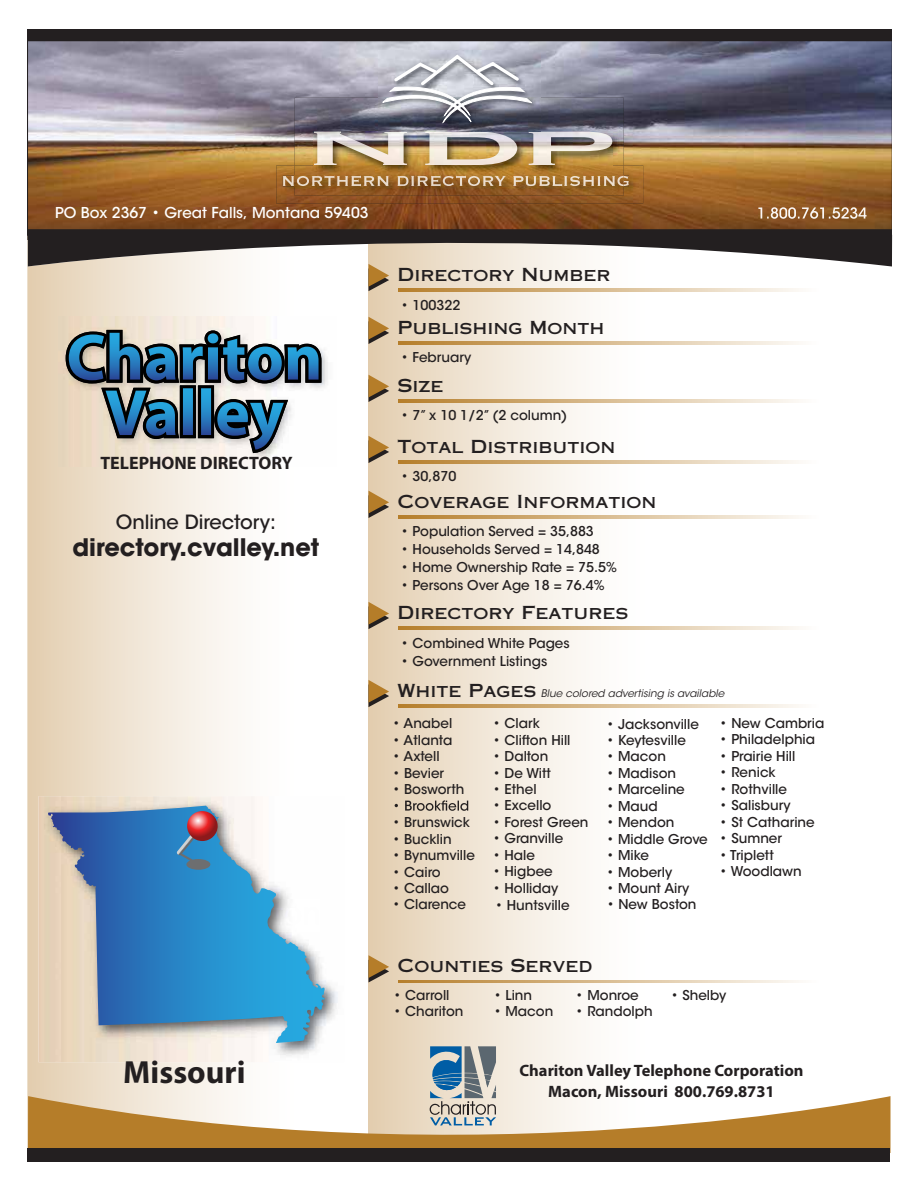
<style>
.page{position:relative;width:918px;height:1188px;background:#fff}
.page>*{position:absolute;margin:0;border:0;box-sizing:border-box;transform-origin:0 0}
.t1{font:700 32.1px "Myriad Pro";color:#231f20}
.t2{font:700 24px "ITC Avant Garde Std";color:#231f20}
.t3{font:500 19.5px "ITC Avant Garde Std";color:#231f20}
.t4{font:18px "Copperplate Gothic Std 31 AB";color:#231f20}
.t5{font:700 18px "Myriad Pro";color:#231f20}
.t6{font:700 16.5px/20.2px "Myriad Pro";color:#231f20;text-align:center}
.t7{font:500 15px "ITC Avant Garde Std";color:#fff}
.t8{font:500 13.5px "ITC Avant Garde Std";color:#231f20}
.t9{font:italic 10.5px "ITC Avant Garde Std";color:#231f20}
.s1{font-family:"Copperplate Gothic Std 31 AB";font-style:normal;font-size:18px}
</style>
<div class="page">
<div style="left:28px;top:29px;width:864px;height:211px;background:#231f20"></div>
<img style="left:28px;top:41px;width:864px;height:172px">
<div style="left:368px;top:243px;width:345px;height:914px;background:linear-gradient(to right,#e5d2b6,#fff)"></div>
<div style="left:403px;top:352px;width:68px;height:13px;background:#ecddc8"></div>
<div style="left:403px;top:471px;width:53px;height:12px;background:#eadbc5"></div>
<svg style="left:27px;top:236px;width:227px;height:912px"></svg>
<svg style="left:28px;top:213px;width:864px;height:53px"></svg>
<img style="left:758px;top:207px;width:109px;height:12px">
<img style="left:55px;top:207px;width:328px;height:13px">
<svg style="left:28px;top:1096px;width:862px;height:52px;fill:#b57d29"></svg>
<div style="left:27px;top:1148px;width:863px;height:14px;background:#231f20"></div>
<svg style="left:399px;top:516px;width:400px;height:2px"></svg>
<svg style="left:369px;top:491px;width:20px;height:27px"></svg>
<svg style="left:369px;top:602px;width:20px;height:27px"></svg>
<svg style="left:399px;top:627px;width:400px;height:2px"></svg>
<svg style="left:369px;top:264px;width:20px;height:27px"></svg>
<svg style="left:399px;top:289px;width:400px;height:2px"></svg>
<svg style="left:369px;top:317px;width:20px;height:27px"></svg>
<svg style="left:399px;top:342px;width:400px;height:2px"></svg>
<svg style="left:369px;top:375px;width:20px;height:27px"></svg>
<svg style="left:399px;top:400px;width:400px;height:2px"></svg>
<svg style="left:369px;top:436px;width:20px;height:27px"></svg>
<svg style="left:399px;top:461px;width:400px;height:2px"></svg>
<svg style="left:369px;top:955px;width:20px;height:27px"></svg>
<svg style="left:399px;top:980px;width:400px;height:3px"></svg>
<svg style="left:395px;top:800px;width:73px;height:11px"></svg>
<svg style="left:369px;top:680px;width:20px;height:27px"></svg>
<svg style="left:399px;top:705px;width:400px;height:2px"></svg>
<img style="left:39px;top:796px;width:299px;height:266px">
<img style="left:150px;top:900px;width:169px;height:31px">
<svg style="left:48px;top:806px;width:162px;height:123px"></svg>
<svg style="left:187px;top:811px;width:31px;height:30px"></svg>
<img style="left:58px;top:317px;width:270px;height:149px">
<svg style="left:66px;top:330px;width:256px;height:123px"></svg>
<img style="left:295px;top:98px;width:329px;height:67px">
<img style="left:314px;top:132px;width:298px;height:33px">
<img style="left:378px;top:50px;width:162px;height:81px">
<svg style="left:382px;top:53px;width:150px;height:70px"></svg>
<img style="left:276px;top:165px;width:367px;height:39px">
<img style="left:283px;top:176px;width:346px;height:10px">
<img style="left:297px;top:176px;width:327px;height:10px">
<svg style="left:430px;top:1046px;width:66px;height:79px"></svg>
<p class="t7" style="left:55px;top:203px;width:315px">PO Box 2367 • Great Falls, Montana 59403</p>
<h3 class="t5" style="left:100px;top:452px;width:194px">TELEPHONE DIRECTORY</h3>
<h3 class="t3" style="left:116px;top:510px;width:161px">Online Directory:</h3>
<h2 class="t2" style="left:72px;top:532px;width:248px">directory.cvalley.net</h2>
<h1 class="t1" style="left:123px;top:1051px;width:124px">Missouri</h1>
<h3 class="t4" style="left:398px;top:264px;width:214px">Directory Number</h3>
<p class="t8" style="left:401px;top:296px;width:61px">• 100322</p>
<h3 class="t4" style="left:398px;top:316px;width:208px">Publishing Month</h3>
<p class="t8" style="left:401px;top:349px;width:72px">• February</p>
<h3 class="t4" style="left:398px;top:374px;width:47px">Size</h3>
<p class="t8" style="left:401px;top:407px;width:168px">• 7” x 10 1/2” (2 column)</p>
<h3 class="t4" style="left:398px;top:435px;width:219px">Total Distribution</h3>
<p class="t8" style="left:401px;top:468px;width:57px">• 30,870</p>
<h3 class="t4" style="left:398px;top:490px;width:260px">Coverage Information</h3>
<p class="t8" style="left:401px;top:523px;width:195px">• Population Served = 35,883</p>
<p class="t8" style="left:401px;top:541px;width:201px">• Households Served = 14,848</p>
<p class="t8" style="left:401px;top:559px;width:217px">• Home Ownership Rate = 75.5%</p>
<p class="t8" style="left:401px;top:577px;width:205px">• Persons Over Age 18 = 76.4%</p>
<h3 class="t4" style="left:398px;top:601px;width:232px">Directory Features</h3>
<p class="t8" style="left:401px;top:634px;width:170px">• Combined White Pages</p>
<p class="t8" style="left:401px;top:652px;width:148px">• Government Listings</p>
<p class="t9" style="left:398px;top:687px;width:328px"><span class="s1">White Pages</span> Blue colored advertising is available</p>
<p class="t8" style="left:392px;top:715px;width:61px">• Anabel</p>
<p class="t8" style="left:392px;top:731px;width:61px">• Atlanta</p>
<p class="t8" style="left:392px;top:748px;width:49px">• Axtell</p>
<p class="t8" style="left:392px;top:764px;width:53px">• Bevier</p>
<p class="t8" style="left:392px;top:781px;width:74px">• Bosworth</p>
<p class="t8" style="left:392px;top:814px;width:79px">• Brunswick</p>
<p class="t8" style="left:392px;top:830px;width:61px">• Bucklin</p>
<p class="t8" style="left:392px;top:847px;width:84px">• Bynumville</p>
<p class="t8" style="left:392px;top:863px;width:50px">• Cairo</p>
<p class="t8" style="left:392px;top:880px;width:58px">• Callao</p>
<p class="t8" style="left:392px;top:896px;width:75px">• Clarence</p>
<p class="t8" style="left:493px;top:715px;width:49px">• Clark</p>
<p class="t8" style="left:493px;top:731px;width:79px">• Clifton Hill</p>
<p class="t8" style="left:493px;top:748px;width:57px">• Dalton</p>
<p class="t8" style="left:493px;top:764px;width:60px">• De Witt</p>
<p class="t8" style="left:493px;top:781px;width:45px">• Ethel</p>
<p class="t8" style="left:493px;top:797px;width:60px">• Excello</p>
<p class="t8" style="left:493px;top:814px;width:97px">• Forest Green</p>
<p class="t8" style="left:493px;top:830px;width:72px">• Granville</p>
<p class="t8" style="left:493px;top:847px;width:44px">• Hale</p>
<p class="t8" style="left:493px;top:863px;width:62px">• Higbee</p>
<p class="t8" style="left:493px;top:880px;width:67px">• Holliday</p>
<p class="t8" style="left:495px;top:896px;width:76px">• Huntsville</p>
<p class="t8" style="left:606px;top:716px;width:94px">• Jacksonville</p>
<p class="t8" style="left:606px;top:732px;width:81px">• Keytesville</p>
<p class="t8" style="left:606px;top:748px;width:61px">• Macon</p>
<p class="t8" style="left:606px;top:765px;width:71px">• Madison</p>
<p class="t8" style="left:606px;top:781px;width:80px">• Marceline</p>
<p class="t8" style="left:606px;top:798px;width:53px">• Maud</p>
<p class="t8" style="left:606px;top:814px;width:70px">• Mendon</p>
<p class="t8" style="left:606px;top:831px;width:103px">• Middle Grove</p>
<p class="t8" style="left:606px;top:847px;width:44px">• Mike</p>
<p class="t8" style="left:606px;top:864px;width:67px">• Moberly</p>
<p class="t8" style="left:606px;top:880px;width:84px">• Mount Airy</p>
<p class="t8" style="left:607px;top:896px;width:91px">• New Boston</p>
<p class="t8" style="left:720px;top:715px;width:106px">• New Cambria</p>
<p class="t8" style="left:720px;top:731px;width:97px">• Philadelphia</p>
<p class="t8" style="left:720px;top:748px;width:77px">• Prairie Hill</p>
<p class="t8" style="left:720px;top:764px;width:58px">• Renick</p>
<p class="t8" style="left:720px;top:781px;width:69px">• Rothville</p>
<p class="t8" style="left:720px;top:797px;width:72px">• Salisbury</p>
<p class="t8" style="left:720px;top:813px;width:97px">• St Catharine</p>
<p class="t8" style="left:720px;top:830px;width:64px">• Sumner</p>
<p class="t8" style="left:720px;top:846px;width:56px">• Triplett</p>
<p class="t8" style="left:720px;top:863px;width:84px">• Woodlawn</p>
<h3 class="t4" style="left:398px;top:955px;width:196px">Counties Served</h3>
<p class="t8" style="left:393px;top:986px;width:57px">• Carroll</p>
<p class="t8" style="left:393px;top:1003px;width:71px">• Chariton</p>
<p class="t8" style="left:494px;top:986px;width:40px">• Linn</p>
<p class="t8" style="left:494px;top:1003px;width:61px">• Macon</p>
<p class="t8" style="left:576px;top:986px;width:65px">• Monroe</p>
<p class="t8" style="left:576px;top:1003px;width:79px">• Randolph</p>
<p class="t8" style="left:671px;top:986px;width:57px">• Shelby</p>
<p class="t6" style="left:520px;top:1060px;width:286px">Chariton Valley Telephone Corporation<br>Macon, Missouri 800.769.8731</p>
</div>
